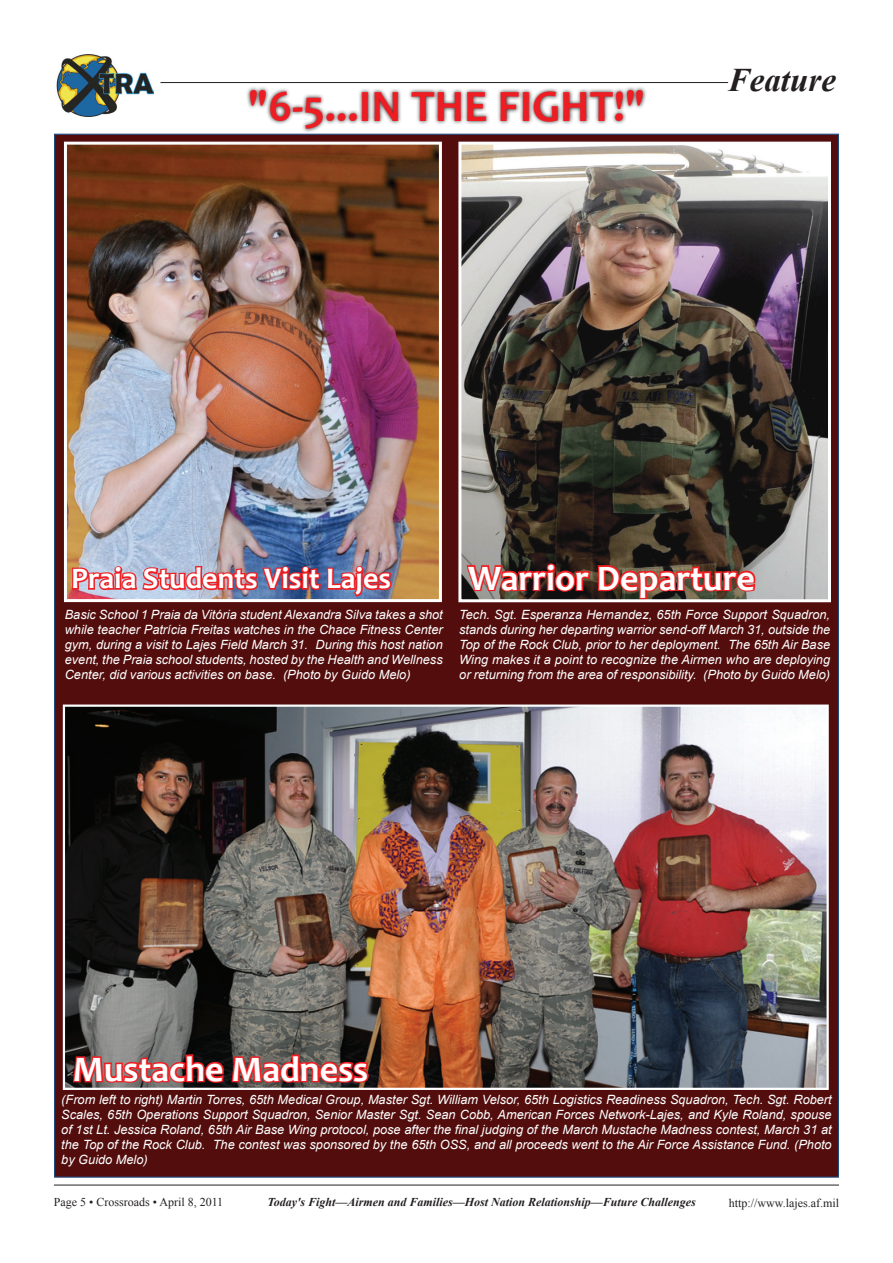
<style>
.page{position:relative;width:893px;height:1263px;background:#fff}
.page>*{position:absolute;margin:0;border:0;box-sizing:border-box;transform-origin:0 0}
.t1{font:700 45px "Candara";color:#ee1d23}
.t2{font:700 36px "Candara";color:#fff}
.t3{font:italic 700 33px "Times New Roman";color:#231f20}
.t4{font:700 30px "Candara";color:#fff}
.t5{font:italic 12.75px/15px "Arial";color:#fff;text-align:justify}
.t6{font:italic 700 12px "Times New Roman";color:#231f20}
.t7{font:12px "Times New Roman";color:#231f20}
</style>
<div class="page">
<hr style="left:54px;top:1185px;width:785px;height:1px;background:#231f20">
<img style="left:56px;top:54px;width:97px;height:63px">
<hr style="left:160px;top:82px;width:568px;height:1px;background:#231f20">
<div style="left:54px;top:134px;width:785px;height:1044px;background:#530d0d;border:1px solid #20497e"></div>
<img style="left:66px;top:707px;width:760px;height:380px">
<div style="left:63px;top:704px;width:766px;height:386px;border:2px solid #fff"></div>
<svg style="left:247px;top:87px;width:399px;height:45px"></svg>
<img style="left:68px;top:146px;width:370px;height:452px">
<div style="left:64px;top:142px;width:378px;height:460px;border:3px solid #fff"></div>
<img style="left:462px;top:146px;width:365px;height:452px">
<div style="left:458px;top:142px;width:373px;height:460px;border:3px solid #fff"></div>
<svg style="left:72px;top:1052px;width:298px;height:33px;background:#983738"></svg>
<img style="left:465px;top:561px;width:292px;height:40px">
<img style="left:70px;top:564px;width:323px;height:34px">
<h1 class="t1" style="left:248px;top:79px;width:399px">"6-5...IN THE FIGHT!"</h1>
<h3 class="t3" style="left:728px;top:57px;width:110px">Feature</h3>
<h3 class="t4" style="left:71px;top:560px;width:321px">Praia Students Visit Lajes</h3>
<h2 class="t2" style="left:468px;top:556px;width:288px">Warrior Departure</h2>
<p class="t5" style="left:65px;top:608px;width:379px">Basic School 1 Praia da Vitória student Alexandra Silva takes a shot while teacher Patrícia Freitas watches in the Chace Fitness Center gym, during a visit to Lajes Field March 31. During this host nation event, the Praia school students, hosted by the Health and Wellness Center, did various activities on base. (Photo by Guido Melo)</p>
<p class="t5" style="left:459px;top:608px;width:372px">Tech. Sgt. Esperanza Hernandez, 65th Force Support Squadron, stands during her departing warrior send-off March 31, outside the Top of the Rock Club, prior to her deployment. The 65th Air Base Wing makes it a point to recognize the Airmen who are deploying or returning from the area of responsibility. (Photo by Guido Melo)</p>
<h2 class="t2" style="left:73px;top:1047px;width:297px">Mustache Madness</h2>
<p class="t5" style="left:61px;top:1092px;width:772px">(From left to right) Martin Torres, 65th Medical Group, Master Sgt. William Velsor, 65th Logistics Readiness Squadron, Tech. Sgt. Robert Scales, 65th Operations Support Squadron, Senior Master Sgt. Sean Cobb, American Forces Network-Lajes, and Kyle Roland, spouse of 1st Lt. Jessica Roland, 65th Air Base Wing protocol, pose after the final judging of the March Mustache Madness contest, March 31 at the Top of the Rock Club. The contest was sponsored by the 65th OSS, and all proceeds went to the Air Force Assistance Fund. (Photo by Guido Melo)</p>
<p class="t7" style="left:54px;top:1194px;width:171px">Page 5 • Crossroads • April 8, 2011</p>
<p class="t6" style="left:267px;top:1194px;width:430px">Today's Fight—Airmen and Families—Host Nation Relationship—Future Challenges</p>
<p class="t7" style="left:729px;top:1194px;width:112px">http://www.lajes.af.mil</p>
</div>
